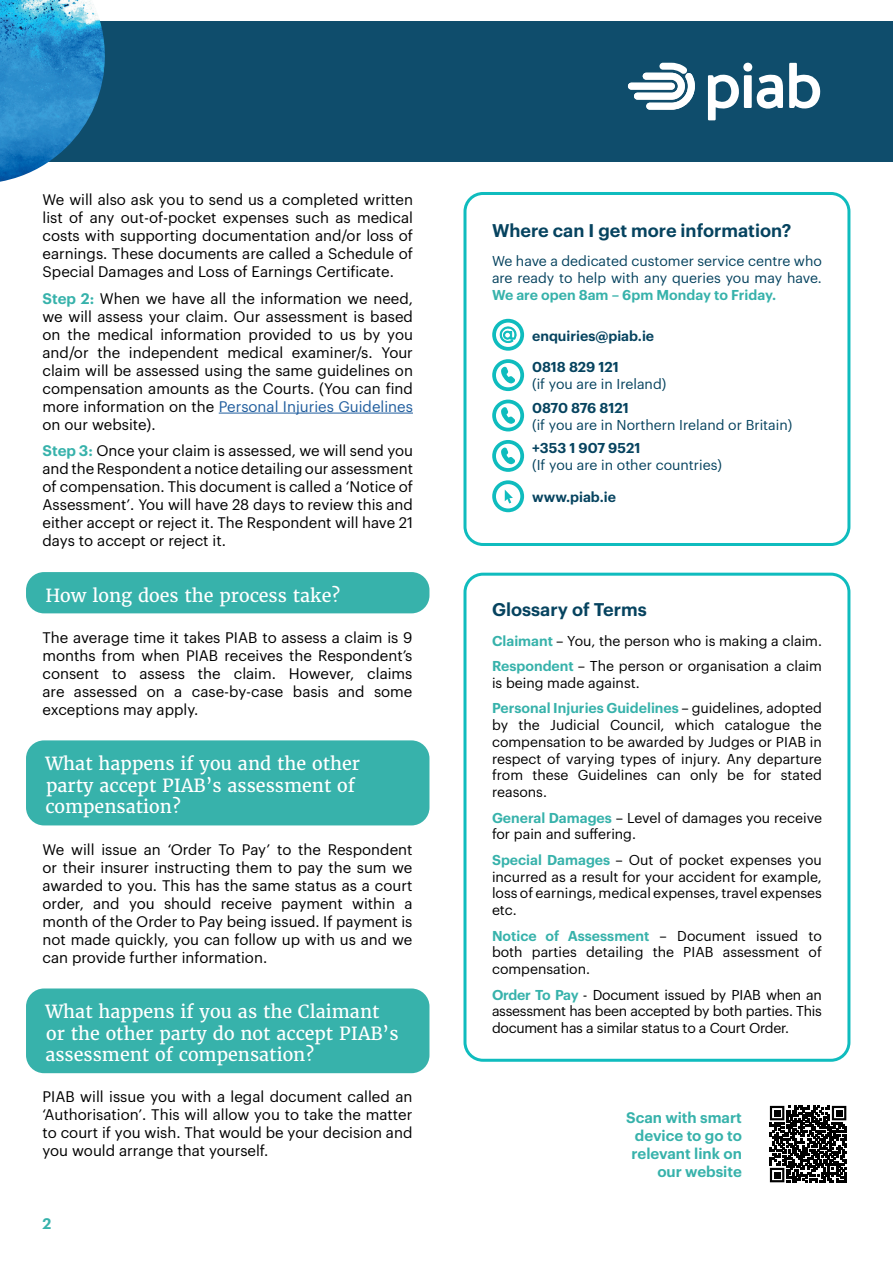
<style>
.page{position:relative;width:893px;height:1263px;background:#fff}
.page>*{position:absolute;margin:0;border:0;box-sizing:border-box;transform-origin:0 0}
.q_in_bubble{font:18px/21.6px "Merriweather";color:#fff}
.box_h1{font:600 18px "Graphik";color:#06435f}
.body{font:15px/18px "Graphik";color:#000;text-align:justify}
.body-2{font:600 15px/18px "Graphik";color:#37b2ab;text-align:right}
.box_body__black{font:14.1px/16.8px "Graphik";color:#000;text-align:justify}
.box_body{font:14.1px/16.8px "Graphik";color:#06435f;text-align:justify}
.box_h2{font:600 14.1px "Graphik";color:#06435f}
.s1{font-weight:600;color:#37b2ab}
.s2{color:#215e9e}
</style>
<div class="page">
<div style="left:0;top:21px;width:893px;height:141px;background:#0f4d6c"></div>
<img style="left:0;top:0;width:105px;height:182px">
<svg style="left:789px;top:63px;width:31px;height:46px"></svg>
<svg style="left:708px;top:75px;width:75px;height:45px"></svg>
<div style="left:743px;top:63px;width:9px;height:9px;background:#fff;border-radius:50%"></div>
<svg style="left:628px;top:63px;width:67px;height:47px"></svg>
<svg style="left:769px;top:1105px;width:78px;height:78px"></svg>
<svg style="left:770px;top:1106px;width:76px;height:76px"></svg>
<div style="left:26px;top:740px;width:403px;height:85px;background:#37b2ab;border-radius:18px"></div>
<div style="left:26px;top:988px;width:403px;height:85px;background:#37b2ab;border-radius:18px"></div>
<div style="left:463px;top:573px;width:387px;height:489px;border:3px solid #0fbcbe;border-radius:18px"></div>
<svg style="left:492px;top:319px;width:32px;height:32px"></svg>
<svg style="left:492px;top:359px;width:32px;height:32px"></svg>
<svg style="left:492px;top:400px;width:32px;height:31px"></svg>
<svg style="left:492px;top:440px;width:32px;height:32px"></svg>
<svg style="left:492px;top:480px;width:32px;height:32px"></svg>
<div style="left:463px;top:192px;width:387px;height:354px;border:3px solid #0fbcbe;border-radius:18px"></div>
<hr style="left:219px;top:413px;width:194px;height:1px;background:#215e9e">
<div style="left:26px;top:572px;width:403px;height:41px;background:#37b2ab;border-radius:18px"></div>
<p class="body" style="left:43px;top:189px;width:372px">We will also ask you to send us a completed written list of any out-of-pocket expenses such as medical costs with supporting documentation and/or loss of earnings. These documents are called a Schedule of Special Damages and Loss of Earnings Certificate.</p>
<p class="body" style="left:43px;top:288px;width:372px"><span class="s1">Step 2:</span> When we have all the information we need, we will assess your claim. Our assessment is based on the medical information provided to us by you and/or the independent medical examiner/s. Your claim will be assessed using the same guidelines on compensation amounts as the Courts. (You can find more information on the <span class="s2">Personal Injuries Guidelines </span>on our website).</p>
<p class="body" style="left:43px;top:440px;width:372px"><span class="s1">Step 3:</span> Once your claim is assessed, we will send you and the Respondent a notice detailing our assessment of compensation. This document is called a ‘Notice of Assessment’. You will have 28 days to review this and either accept or reject it. The Respondent will have 21 days to accept or reject it.</p>
<p class="q_in_bubble" style="left:45px;top:584px;width:296px">How long does the process take?</p>
<p class="body" style="left:43px;top:627px;width:371px">The average time it takes PIAB to assess a claim is 9 months from when PIAB receives the Respondent’s consent to assess the claim. However, claims are assessed on a case-by-case basis and some exceptions may apply.</p>
<p class="q_in_bubble" style="left:45px;top:753px;width:316px">What happens if you and the other party accept PIAB’s assessment of compensation?</p>
<p class="body" style="left:43px;top:839px;width:371px">We will issue an ‘Order To Pay’ to the Respondent or their insurer instructing them to pay the sum we awarded to you. This has the same status as a court order, and you should receive payment within a month of the Order to Pay being issued. If payment is not made quickly, you can follow up with us and we can provide further information.</p>
<p class="q_in_bubble" style="left:45px;top:1001px;width:355px">What happens if you as the Claimant or the other party do not accept PIAB’s assessment of compensation?</p>
<p class="body" style="left:43px;top:1087px;width:371px">PIAB will issue you with a legal document called an ‘Authorisation’. This will allow you to take the matter to court if you wish. That would be your decision and you would arrange that yourself.</p>
<p class="body-2" style="left:43px;top:1213px;width:10px">2</p>
<p class="box_h1" style="left:492px;top:216px;width:301px">Where can I get more information?</p>
<p class="box_body" style="left:492px;top:252px;width:331px">We have a dedicated customer service centre who are ready to help with any queries you may have.<br><span class="s1">We are open 8am – 6pm Monday to Friday.</span></p>
<p class="box_h2" style="left:532px;top:325px;width:124px">enquiries@piab.ie</p>
<p class="box_h2" style="left:532px;top:357px;width:88px">0818 829 121</p>
<p class="box_body" style="left:532px;top:375px;width:136px">(if you are in Ireland)</p>
<p class="box_h2" style="left:532px;top:397px;width:98px">0870 876 8121</p>
<p class="box_body" style="left:532px;top:415px;width:262px">(if you are in Northern Ireland or Britain)</p>
<p class="box_h2" style="left:532px;top:437px;width:110px">+353 1 907 9521</p>
<p class="box_body" style="left:532px;top:455px;width:191px">(If you are in other countries)</p>
<p class="box_h2" style="left:532px;top:486px;width:85px">www.piab.ie</p>
<p class="box_h1" style="left:492px;top:596px;width:156px">Glossary of Terms</p>
<p class="box_body__black" style="left:492px;top:631px;width:331px"><span class="s1">Claimant</span> – You, the person who is making a claim.</p>
<p class="box_body__black" style="left:492px;top:656px;width:331px"><span class="s1">Respondent</span> – The person or organisation a claim is being made against.</p>
<p class="box_body__black" style="left:492px;top:698px;width:331px"><span class="s1">Personal Injuries Guidelines</span> – guidelines, adopted by the Judicial Council, which catalogue the compensation to be awarded by Judges or PIAB in respect of varying types of injury. Any departure from these Guidelines can only be for stated reasons.</p>
<p class="box_body__black" style="left:492px;top:808px;width:331px"><span class="s1">General Damages</span> – Level of damages you receive for pain and suffering.</p>
<p class="box_body__black" style="left:492px;top:850px;width:331px"><span class="s1">Special Damages</span> – Out of pocket expenses you incurred as a result for your accident for example, loss of earnings, medical expenses, travel expenses etc.</p>
<p class="box_body__black" style="left:492px;top:926px;width:331px"><span class="s1">Notice of Assessment</span> – Document issued to both parties detailing the PIAB assessment of compensation.</p>
<p class="box_body__black" style="left:492px;top:985px;width:331px"><span class="s1">Order To Pay</span> - Document issued by PIAB when an assessment has been accepted by both parties. This document has a similar status to a Court Order.</p>
<p class="body-2" style="left:626px;top:1107px;width:117px">Scan with smart device to go to relevant link on our website</p>
</div>
